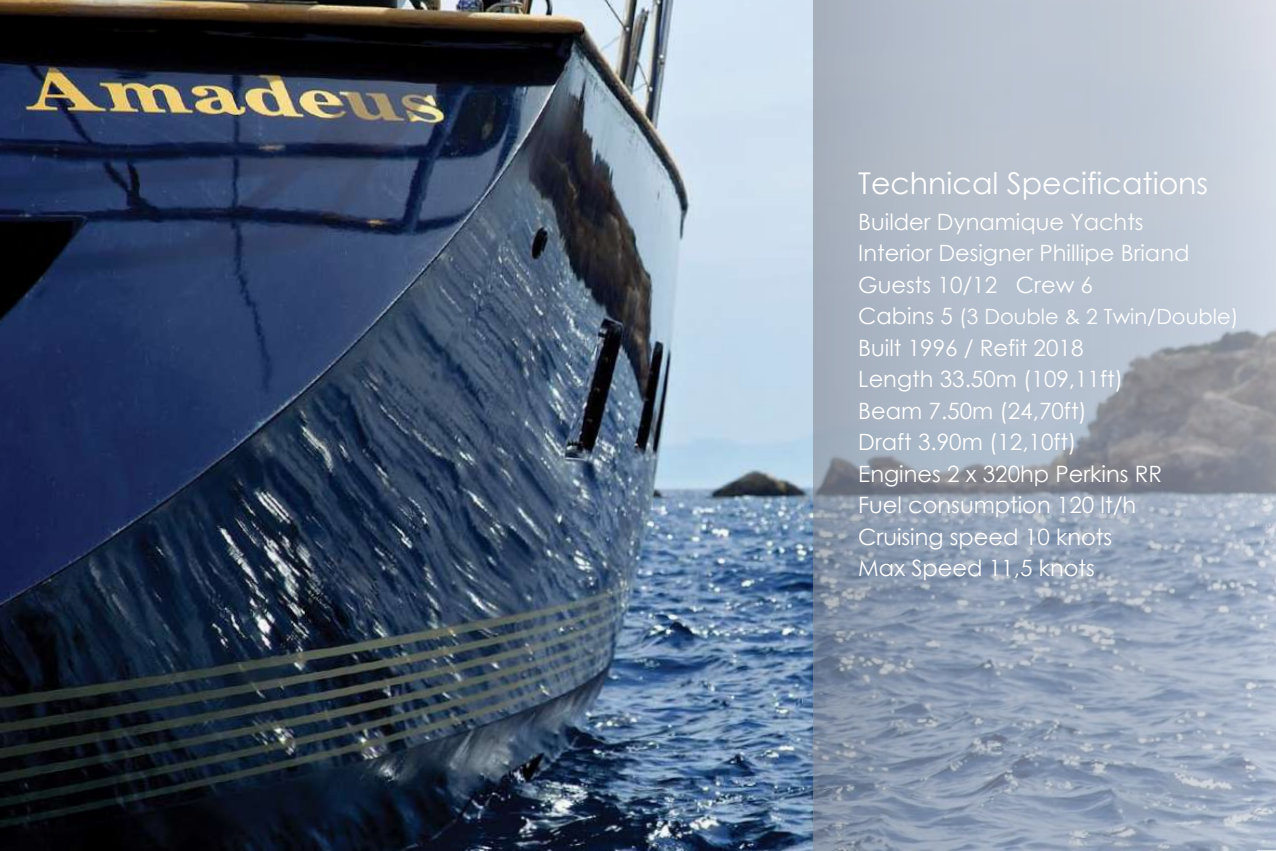
<style>
.page{position:relative;width:1276px;height:851px;background:#fff}
.page>*{position:absolute;margin:0;border:0;box-sizing:border-box;transform-origin:0 0}
.t1{font:30px "Century Gothic";color:#fff}
.t2{font:22.5px/31.5px "Century Gothic";color:#fff}
.t3{font:21px "Century Gothic";color:#fff}
.s1{font-size:22.5px}
</style>
<div class="page">
<img style="left:0;top:0;width:813px;height:850px">
<svg style="left:813px;top:0;width:463px;height:850px;background:#a5b0c0"></svg>
<h1 class="t1" style="left:858px;top:162px;width:351px">Technical Specifications</h1>
<p class="t2" style="left:858px;top:205px;width:333px">Builder Dynamique Yachts<br>Interior Designer Phillipe Briand<br>Guests 10/12 Crew 6</p>
<p class="t3" style="left:858px;top:302px;width:382px"><span class="s1">Cabins 5</span> (3 Double &amp; 2 Twin/Double)</p>
<p class="t2" style="left:858px;top:331px;width:305px">Built 1996 / Refit 2018<br>Length 33.50m (109,11ft)<br>Beam 7.50m (24,70ft)<br>Draft 3.90m (12,10ft)<br>Engines 2 x 320hp Perkins RR<br>Fuel consumption 120 lt/h<br>Cruising speed 10 knots<br>Max Speed 11,5 knots</p>
</div>
